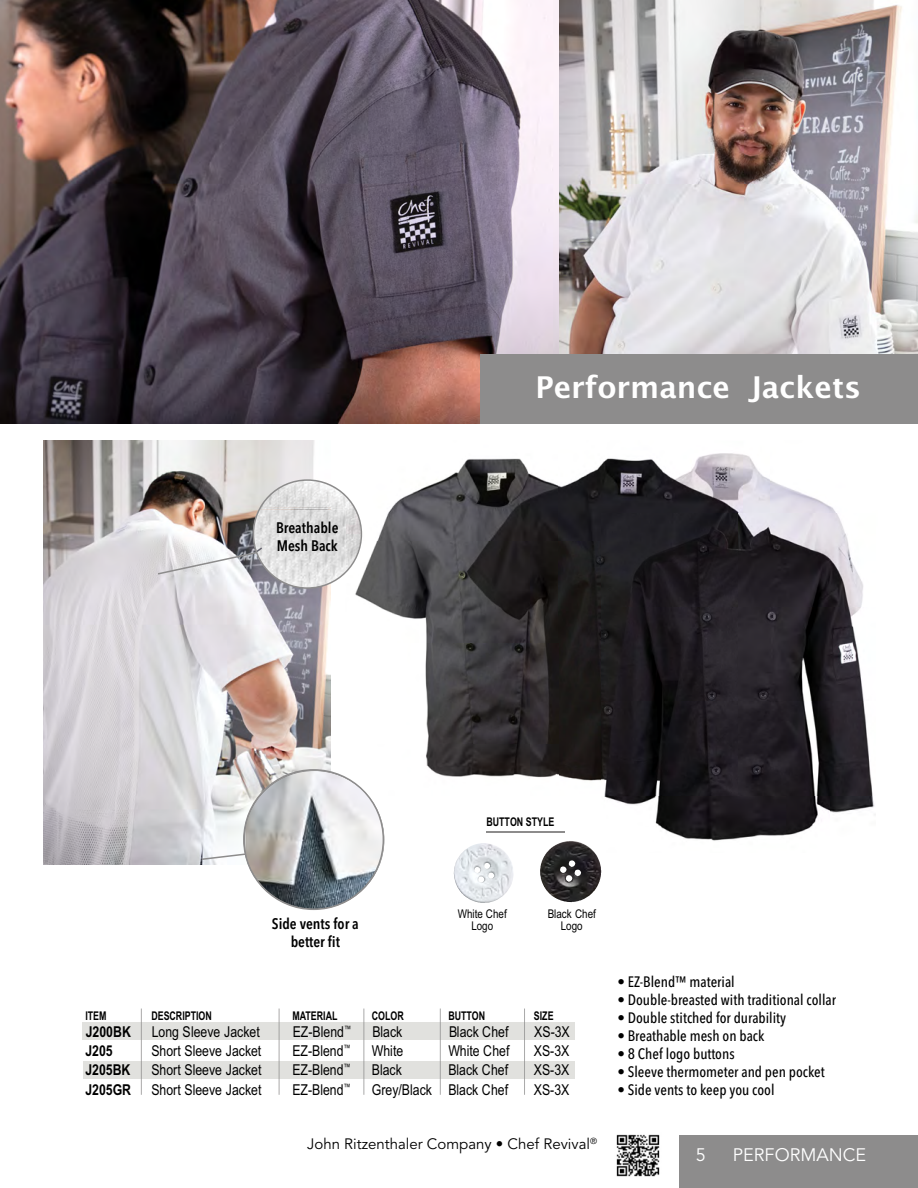
<style>
.page{position:relative;width:918px;height:1188px;background:#fff}
.page>*{position:absolute;margin:0;border:0;box-sizing:border-box;transform-origin:0 0}
.t1{font:600 30px "Lucida Sans";color:#fff}
.t2{font:18px "Avenir";color:#fff}
.t3{font:600 15.15px/18.1px "Avenir Next Condensed";color:#000;text-align:center}
.t4{font:15px "Arial Narrow";color:#000}
.t5{font:500 15px "Avenir Next Condensed";color:#000}
.t6{font:15px "Avenir";color:#000}
.t7{font:700 15px "Arial Narrow";color:#000}
.t8{font:700 12px "Arial Narrow";color:#000;scale:.9 1}
.t9{font:12px/11.6px "Arial Narrow";color:#000;text-align:center}
</style>
<div class="page">
<div style="left:679px;top:1135px;width:239px;height:53px;background:#8d8c8c"></div>
<img style="left:616px;top:1134px;width:44px;height:43px">
<img style="left:0;top:0;width:918px;height:423px">
<div style="left:83px;top:1023px;width:492px;height:17px;background:#e1e1de"></div>
<div style="left:83px;top:1061px;width:492px;height:17px;background:#e1e1de"></div>
<hr style="left:141px;top:1009px;width:1px;height:86px;background:#8d8c8c">
<hr style="left:279px;top:1009px;width:1px;height:86px;background:#8d8c8c">
<hr style="left:364px;top:1009px;width:1px;height:86px;background:#8d8c8c">
<hr style="left:440px;top:1009px;width:1px;height:86px;background:#8d8c8c">
<hr style="left:524px;top:1009px;width:1px;height:86px;background:#8d8c8c">
<img style="left:453px;top:843px;width:60px;height:60px">
<img style="left:540px;top:841px;width:61px;height:61px">
<hr style="left:486px;top:831px;width:79px;height:1px;background:#8d8c8c">
<img style="left:43px;top:441px;width:288px;height:423px">
<img style="left:362px;top:453px;width:475px;height:89px">
<img style="left:355px;top:542px;width:247px;height:239px">
<div style="left:480px;top:354px;width:438px;height:69px;background:#8d8c8c"></div>
<img style="left:602px;top:514px;width:274px;height:327px">
<svg style="left:158px;top:479px;width:204px;height:110px"></svg>
<svg style="left:202px;top:769px;width:182px;height:141px"></svg>
<p class="t3" style="left:276px;top:518px;width:64px;text-align:left">Breathable<br>Mesh Back</p>
<h1 class="t1" style="left:535px;top:377px;width:327px">Performance Jackets</h1>
<p class="t3" style="left:272px;top:914px;width:88px">Side vents for a better fit</p>
<p class="t8" style="left:486px;top:818px;width:77px">BUTTON STYLE</p>
<p class="t9" style="left:458px;top:909px;width:50px;line-height:12px">White Chef<br>Logo</p>
<p class="t9" style="left:548px;top:909px;width:50px">Black Chef<br>Logo</p>
<p class="t8" style="left:85px;top:1011px;width:25px">ITEM</p>
<p class="t8" style="left:151px;top:1011px;width:69px">DESCRIPTION</p>
<p class="t8" style="left:292px;top:1011px;width:52px">MATERIAL</p>
<p class="t8" style="left:372px;top:1011px;width:37px">COLOR</p>
<p class="t8" style="left:448px;top:1011px;width:42px">BUTTON</p>
<p class="t8" style="left:534px;top:1011px;width:23px">SIZE</p>
<p class="t7" style="left:85px;top:1045px;width:29px">J205</p>
<p class="t4" style="left:151px;top:1045px;width:112px">Short Sleeve Jacket</p>
<p class="t4" style="left:151px;top:1084px;width:112px">Short Sleeve Jacket</p>
<p class="t7" style="left:86px;top:1026px;width:47px">J200BK</p>
<p class="t4" style="left:152px;top:1026px;width:110px">Long Sleeve Jacket</p>
<p class="t4" style="left:293px;top:1026px;width:60px">EZ-Blend<sup>™</sup></p>
<p class="t4" style="left:373px;top:1026px;width:31px">Black</p>
<p class="t4" style="left:449px;top:1026px;width:61px">Black Chef</p>
<p class="t4" style="left:534px;top:1026px;width:37px">XS-3X</p>
<p class="t4" style="left:292px;top:1045px;width:60px">EZ-Blend<sup>™</sup></p>
<p class="t4" style="left:372px;top:1045px;width:33px">White</p>
<p class="t4" style="left:448px;top:1045px;width:63px">White Chef</p>
<p class="t4" style="left:534px;top:1045px;width:37px">XS-3X</p>
<p class="t7" style="left:85px;top:1065px;width:47px">J205BK</p>
<p class="t4" style="left:151px;top:1065px;width:112px">Short Sleeve Jacket</p>
<p class="t4" style="left:292px;top:1065px;width:60px">EZ-Blend<sup>™</sup></p>
<p class="t4" style="left:372px;top:1065px;width:32px">Black</p>
<p class="t4" style="left:448px;top:1065px;width:61px">Black Chef</p>
<p class="t4" style="left:534px;top:1065px;width:37px">XS-3X</p>
<p class="t4" style="left:292px;top:1084px;width:60px">EZ-Blend<sup>™</sup></p>
<p class="t4" style="left:372px;top:1084px;width:138px">Grey/Black Black Chef</p>
<p class="t4" style="left:534px;top:1084px;width:37px">XS-3X</p>
<p class="t7" style="left:85px;top:1084px;width:52px">J205GR*</p>
<p class="t6" style="left:307px;top:1135px;width:291px">John Ritzenthaler Company • Chef Revival<sup>®</sup></p>
<p class="t5" style="left:617px;top:975px;width:119px">• EZ-Blend™ material</p>
<p class="t5" style="left:617px;top:993px;width:220px">• Double-breasted with traditional collar</p>
<p class="t5" style="left:617px;top:1011px;width:170px">• Double stitched for durability</p>
<p class="t5" style="left:617px;top:1029px;width:148px">• Breathable mesh on back</p>
<p class="t5" style="left:617px;top:1047px;width:119px">• 8 Chef logo buttons</p>
<p class="t5" style="left:617px;top:1065px;width:209px">• Sleeve thermometer and pen pocket</p>
<p class="t5" style="left:617px;top:1083px;width:159px">• Side vents to keep you cool</p>
<p class="t2" style="left:696px;top:1144px;width:12px">5</p>
<p class="t2" style="left:733px;top:1144px;width:135px">PERFORMANCE</p>
</div>
